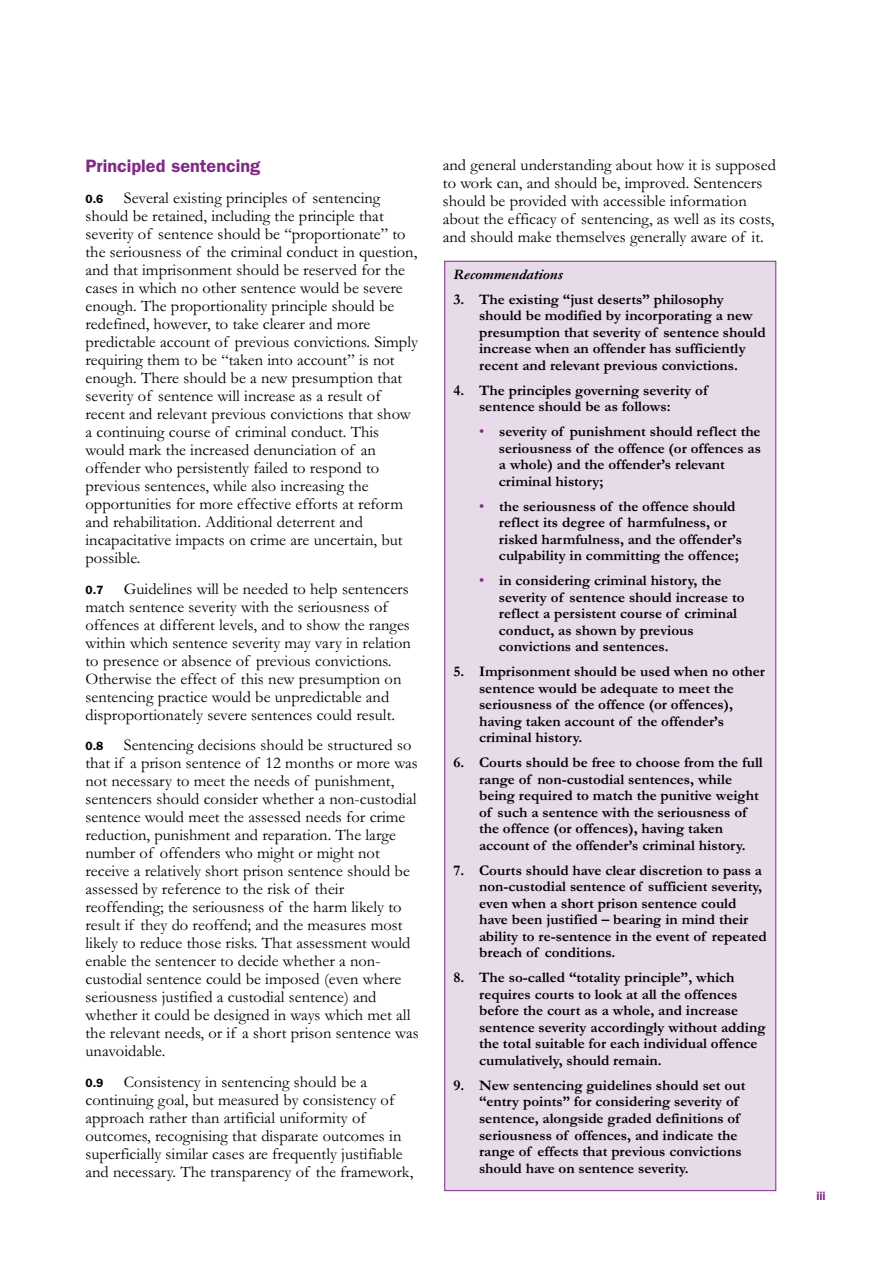
<style>
.page{position:relative;width:893px;height:1262px;background:#fff}
.page>*{position:absolute;margin:0;border:0;box-sizing:border-box;transform-origin:0 0}
.t1{font:600 18px "Franklin Gothic";color:#802a85}
.t2{font:16.5px/18px "Garamond";color:#000}
.t3{font:700 15px/16.5px "Garamond";color:#000}
.t4{font:italic 700 15px "Garamond";color:#000}
.t5{font:600 12px "Franklin Gothic";color:#802a85}
.s1{font-family:"Franklin Gothic";font-weight:600;font-size:12px}
.s2{font-weight:400;color:#802a85}
</style>
<div class="page">
<div style="left:444px;top:261px;width:331px;height:929px;background:#e7dae9"></div>
<p class="t1" style="left:85px;top:159px;width:176px">Principled sentencing</p>
<p class="t2" style="left:85px;top:190px;width:334px"><span class="s1">0.6</span> Several existing principles of sentencing should be retained, including the principle that severity of sentence should be “proportionate” to the seriousness of the criminal conduct in question, and that imprisonment should be reserved for the cases in which no other sentence would be severe enough. The proportionality principle should be redefined, however, to take clearer and more predictable account of previous convictions. Simply requiring them to be “taken into account” is not enough. There should be a new presumption that severity of sentence will increase as a result of recent and relevant previous convictions that show a continuing course of criminal conduct. This would mark the increased denunciation of an offender who persistently failed to respond to previous sentences, while also increasing the opportunities for more effective efforts at reform and rehabilitation. Additional deterrent and incapacitative impacts on crime are uncertain, but possible.</p>
<p class="t2" style="left:85px;top:581px;width:327px"><span class="s1">0.7</span> Guidelines will be needed to help sentencers match sentence severity with the seriousness of offences at different levels, and to show the ranges within which sentence severity may vary in relation to presence or absence of previous convictions.<br>Otherwise the effect of this new presumption on sentencing practice would be unpredictable and disproportionately severe sentences could result.</p>
<p class="t2" style="left:85px;top:738px;width:335px"><span class="s1">0.8</span> Sentencing decisions should be structured so that if a prison sentence of 12 months or more was not necessary to meet the needs of punishment, sentencers should consider whether a non-custodial sentence would meet the assessed needs for crime reduction, punishment and reparation. The large number of offenders who might or might not receive a relatively short prison sentence should be assessed by reference to the risk of their reoffending; the seriousness of the harm likely to result if they do reoffend; and the measures most likely to reduce those risks. That assessment would enable the sentencer to decide whether a non&shy;custodial sentence could be imposed (even where seriousness justified a custodial sentence) and whether it could be designed in ways which met all the relevant needs, or if a short prison sentence was unavoidable.</p>
<p class="t2" style="left:85px;top:1075px;width:329px"><span class="s1">0.9</span> Consistency in sentencing should be a continuing goal, but measured by consistency of approach rather than artificial uniformity of outcomes, recognising that disparate outcomes in superficially similar cases are frequently justifiable and necessary. The transparency of the framework,</p>
<p class="t2" style="left:443px;top:158px;width:334px">and general understanding about how it is supposed to work can, and should be, improved. Sentencers should be provided with accessible information about the efficacy of sentencing, as well as its costs, and should make themselves generally aware of it.</p>
<p class="t4" style="left:453px;top:265px;width:111px">Recommendations</p>
<p class="t3" style="left:479px;top:292px;width:288px;text-indent:-25px">3. The existing “just deserts” philosophy should be modified by incorporating a new presumption that severity of sentence should increase when an offender has sufficiently recent and relevant previous convictions.</p>
<p class="t3" style="left:479px;top:383px;width:230px;text-indent:-25px">4. The principles governing severity of sentence should be as follows:</p>
<p class="t3" style="left:499px;top:425px;width:263px;text-indent:-20px"><span class="s2">•</span> severity of punishment should reflect the seriousness of the offence (or offences as a whole) and the offender’s relevant criminal history;</p>
<p class="t3" style="left:499px;top:499px;width:244px;text-indent:-20px"><span class="s2">•</span> the seriousness of the offence should reflect its degree of harmfulness, or risked harmfulness, and the offender’s culpability in committing the offence;</p>
<p class="t3" style="left:499px;top:574px;width:247px;text-indent:-20px"><span class="s2">•</span> in considering criminal history, the severity of sentence should increase to reflect a persistent course of criminal conduct, as shown by previous convictions and sentences.</p>
<p class="t3" style="left:479px;top:665px;width:287px;text-indent:-25px">5. Imprisonment should be used when no other sentence would be adequate to meet the seriousness of the offence (or offences), having taken account of the offender’s criminal history.</p>
<p class="t3" style="left:479px;top:756px;width:285px;text-indent:-25px">6. Courts should be free to choose from the full range of non-custodial sentences, while being required to match the punitive weight of such a sentence with the seriousness of the offence (or offences), having taken account of the offender’s criminal history.</p>
<p class="t3" style="left:479px;top:863px;width:289px;text-indent:-25px">7. Courts should have clear discretion to pass a non-custodial sentence of sufficient severity, even when a short prison sentence could have been justified – bearing in mind their ability to re-sentence in the event of repeated breach of conditions.</p>
<p class="t3" style="left:479px;top:971px;width:288px;text-indent:-25px">8. The so-called “totality principle”, which requires courts to look at all the offences before the court as a whole, and increase sentence severity accordingly without adding the total suitable for each individual offence cumulatively, should remain.</p>
<p class="t3" style="left:479px;top:1079px;width:268px;text-indent:-25px">9. New sentencing guidelines should set out “entry points” for considering severity of sentence, alongside graded definitions of seriousness of offences, and indicate the range of effects that previous convictions should have on sentence severity.</p>
<p class="t5" style="left:816px;top:1191px;width:11px">iii</p>
</div>
